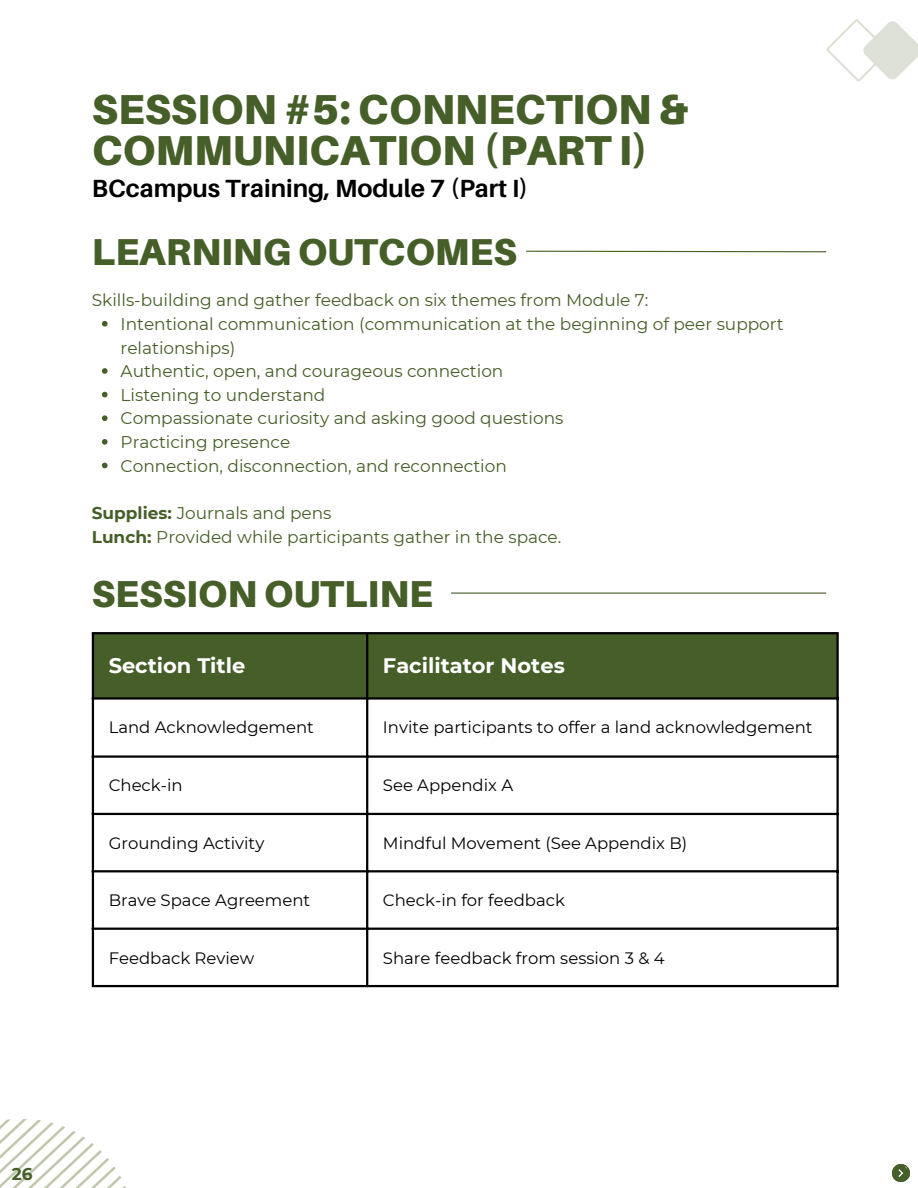
<style>
.page{position:relative;width:918px;height:1188px;background:#fff}
.page>*{position:absolute;margin:0;border:0;box-sizing:border-box;transform-origin:0 0}
.t1{font:900 41.85px/41px "Aileron";color:#465e28}
.t2{font:900 37.5px "Aileron";color:#465e28}
.t3{font:700 24.9px "Aileron";color:#000}
.t4{font:700 21px "Montserrat";color:#fff}
.t5{font:16.95px/23.7px "Montserrat";color:#465e28}
.t6{font:700 16.95px "Montserrat";color:#465e28}
.t7{font:16.5px "Montserrat";color:#000}
.s1{font-weight:700}
</style>
<div class="page">
<svg style="left:102px;top:321px;width:6px;height:6px"></svg>
<svg style="left:102px;top:368px;width:6px;height:6px"></svg>
<svg style="left:102px;top:392px;width:6px;height:5px"></svg>
<svg style="left:102px;top:415px;width:6px;height:6px"></svg>
<svg style="left:102px;top:439px;width:6px;height:6px"></svg>
<svg style="left:102px;top:463px;width:6px;height:5px"></svg>
<svg style="left:826px;top:19px;width:92px;height:63px"></svg>
<svg style="left:0;top:1119px;width:126px;height:69px"></svg>
<div style="left:94px;top:634px;width:742px;height:63px;background:#465e28"></div>
<hr style="left:92px;top:634px;width:2px;height:351px;background:#000">
<hr style="left:366px;top:634px;width:2px;height:351px;background:#000">
<hr style="left:836px;top:634px;width:3px;height:351px;background:#000">
<hr style="left:92px;top:632px;width:747px;height:2px;background:#000">
<hr style="left:92px;top:697px;width:747px;height:3px;background:#000">
<hr style="left:92px;top:755px;width:747px;height:3px;background:#000">
<hr style="left:92px;top:813px;width:747px;height:2px;background:#000">
<hr style="left:92px;top:870px;width:747px;height:2px;background:#000">
<hr style="left:92px;top:928px;width:747px;height:2px;background:#000">
<hr style="left:92px;top:985px;width:747px;height:2px;background:#000">
<hr style="left:451px;top:593px;width:375px;height:1px;background:#465e28">
<svg style="left:526px;top:250px;width:301px;height:3px"></svg>
<div style="left:892px;top:1164px;width:18px;height:18px;background:#465e28;border-radius:50%"></div>
<svg style="left:895px;top:1164px;width:15px;height:15px"></svg>
<h1 class="t1" style="left:92px;top:88px;width:597px">SESSION #5: CONNECTION &amp;<br>COMMUNICATION (PART I)</h1>
<h3 class="t3" style="left:92px;top:173px;width:438px">BCcampus Training, Module 7 (Part I)</h3>
<h2 class="t2" style="left:92px;top:228px;width:427px">LEARNING OUTCOMES</h2>
<p class="t5" style="left:121px;top:288px;width:664px;text-indent:-29px">Skills-building and gather feedback on six themes from Module 7:<br>Intentional communication (communication at the beginning of peer support relationships)<br>Authentic, open, and courageous connection<br>Listening to understand<br>Compassionate curiosity and asking good questions<br>Practicing presence<br>Connection, disconnection, and reconnection</p>
<p class="t5" style="left:92px;top:501px;width:471px"><span class="s1">Supplies:</span> Journals and pens<br><span class="s1">Lunch:</span> Provided while participants gather in the space.</p>
<h2 class="t2" style="left:92px;top:570px;width:343px">SESSION OUTLINE</h2>
<p class="t4" style="left:109px;top:652px;width:138px">Section Title</p>
<p class="t4" style="left:383px;top:652px;width:183px">Facilitator Notes</p>
<p class="t7" style="left:109px;top:717px;width:207px">Land Acknowledgement</p>
<p class="t7" style="left:383px;top:717px;width:431px">Invite participants to offer a land acknowledgement</p>
<p class="t7" style="left:109px;top:775px;width:76px">Check-in</p>
<p class="t7" style="left:383px;top:775px;width:132px">See Appendix A</p>
<p class="t7" style="left:109px;top:833px;width:157px">Grounding Activity</p>
<p class="t7" style="left:383px;top:833px;width:306px">Mindful Movement (See Appendix B)</p>
<p class="t7" style="left:109px;top:890px;width:203px">Brave Space Agreement</p>
<p class="t7" style="left:383px;top:890px;width:184px">Check-in for feedback</p>
<p class="t7" style="left:109px;top:948px;width:147px">Feedback Review</p>
<p class="t7" style="left:383px;top:948px;width:283px">Share feedback from session 3 &amp; 4</p>
<p class="t6" style="left:12px;top:1164px;width:22px">26</p>
</div>
